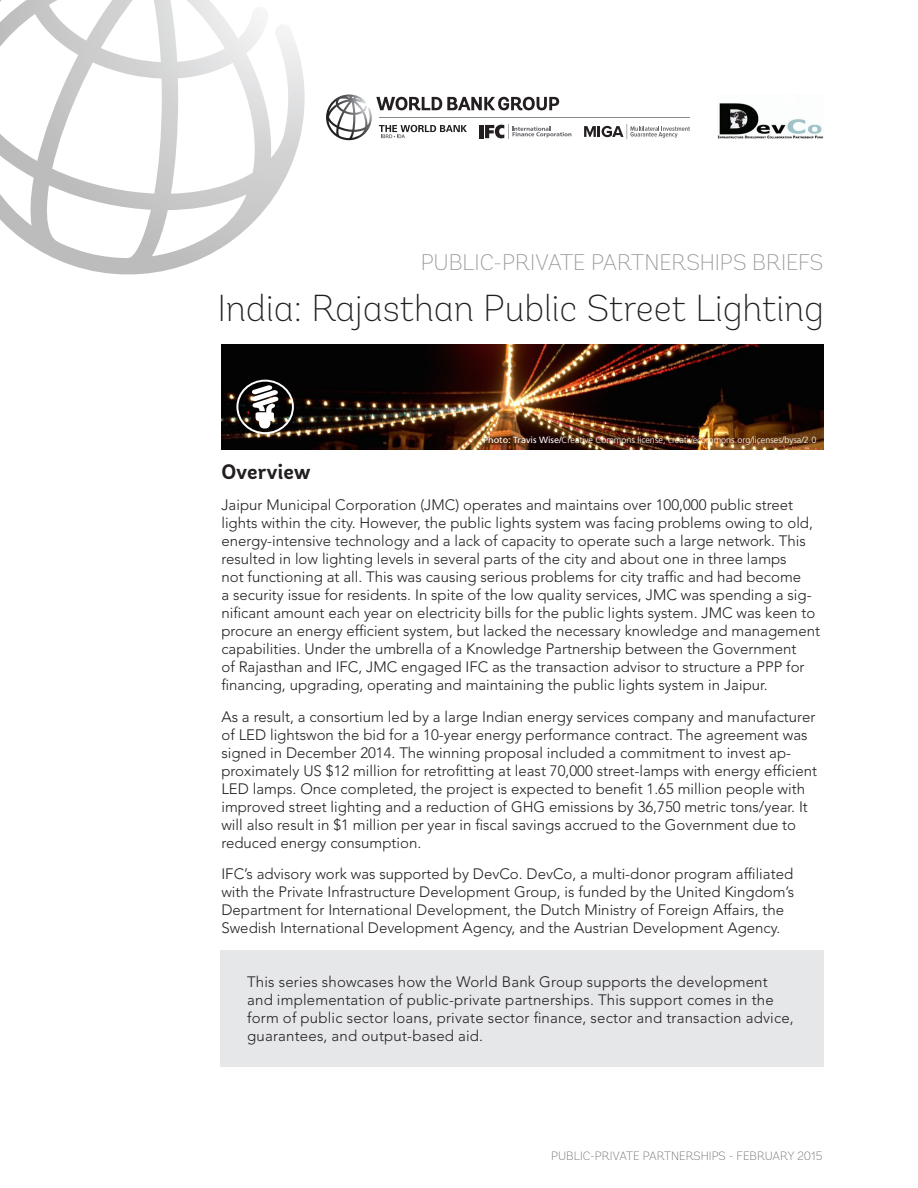
<style>
.page{position:relative;width:918px;height:1188px;background:#fff}
.page>*{position:absolute;margin:0;border:0;box-sizing:border-box;transform-origin:0 0}
.TitleMain{font:200 37.5px "Andes";color:#231f20}
.TitleSub{font:200 22.5px "Andes";letter-spacing:-.005em;color:#939598}
.Subhead1{font:700 21px "Andes";color:#231f20}
.Overview_Body{font:300 15px/18px "Avenir LT Std";color:#231f20}
.t1{font:200 12px "Andes";color:#636366}
.Cover_Paragraph{font:300 9px "Frutiger LT Std";color:#fff}
.s1{font-weight:400}
</style>
<div class="page">
<img style="left:717px;top:103px;width:107px;height:36px">
<img style="left:222px;top:344px;width:602px;height:105px">
<div style="left:236px;top:380px;width:58px;height:54px;border:2px solid #fff;border-radius:50%"></div>
<svg style="left:251px;top:385px;width:28px;height:43px"></svg>
<svg style="left:0;top:0;width:305px;height:274px"></svg>
<svg style="left:326px;top:94px;width:364px;height:46px"></svg>
<div style="left:220px;top:950px;width:603px;height:116px;background:#e6e7e9"></div>
<p class="TitleSub" style="left:421px;top:249px;width:404px">PUBLIC-PRIVATE PARTNERSHIPS BRIEFS</p>
<p class="TitleMain" style="left:217px;top:286px;width:608px">India: Rajasthan Public Street Lighting</p>
<p class="Cover_Paragraph" style="left:483px;top:434px;width:335px"><span class="s1">Photo: Travis Wise/</span>Creative Commons license, creativecommons.org/licenses/bysa/2.0</p>
<p class="Subhead1" style="left:221px;top:459px;width:91px">Overview</p>
<p class="Overview_Body" style="left:221px;top:496px;width:600px">Jaipur Municipal Corporation (JMC) operates and maintains over 100,000 public street lights within the city. However, the public lights system was facing problems owing to old, energy-intensive technology and a lack of capacity to operate such a large network. This resulted in low lighting levels in several parts of the city and about one in three lamps<br>not functioning at all. This was causing serious problems for city traffic and had become<br>a security issue for residents. In spite of the low quality services, JMC was spending a sig&shy;nificant amount each year on electricity bills for the public lights system. JMC was keen to procure an energy efficient system, but lacked the necessary knowledge and management capabilities. Under the umbrella of a Knowledge Partnership between the Government<br>of Rajasthan and IFC, JMC engaged IFC as the transaction advisor to structure a PPP for financing, upgrading, operating and maintaining the public lights system in Jaipur.</p>
<p class="Overview_Body" style="left:221px;top:708px;width:597px">As a result, a consortium led by a large Indian energy services company and manufacturer of LED lightswon the bid for a 10-year energy performance contract. The agreement was signed in December 2014. The winning proposal included a commitment to invest ap&shy;proximately US $12 million for retrofitting at least 70,000 street-lamps with energy efficient LED lamps. Once completed, the project is expected to benefit 1.65 million people with improved street lighting and a reduction of GHG emissions by 36,750 metric tons/year. It will also result in $1 million per year in fiscal savings accrued to the Government due to reduced energy consumption.</p>
<p class="Overview_Body" style="left:221px;top:865px;width:574px">IFC’s advisory work was supported by DevCo. DevCo, a multi-donor program affiliated with the Private Infrastructure Development Group, is funded by the United Kingdom’s Department for International Development, the Dutch Ministry of Foreign Affairs, the Swedish International Development Agency, and the Austrian Development Agency.</p>
<p class="Overview_Body" style="left:247px;top:973px;width:548px">This series showcases how the World Bank Group supports the development and implementation of public-private partnerships. This support comes in the form of public sector loans, private sector finance, sector and transaction advice, guarantees, and output-based aid.</p>
<p class="t1" style="left:551px;top:1148px;width:273px">PUBLIC-PRIVATE PARTNERSHIPS - FEBRUARY 2015</p>
</div>
